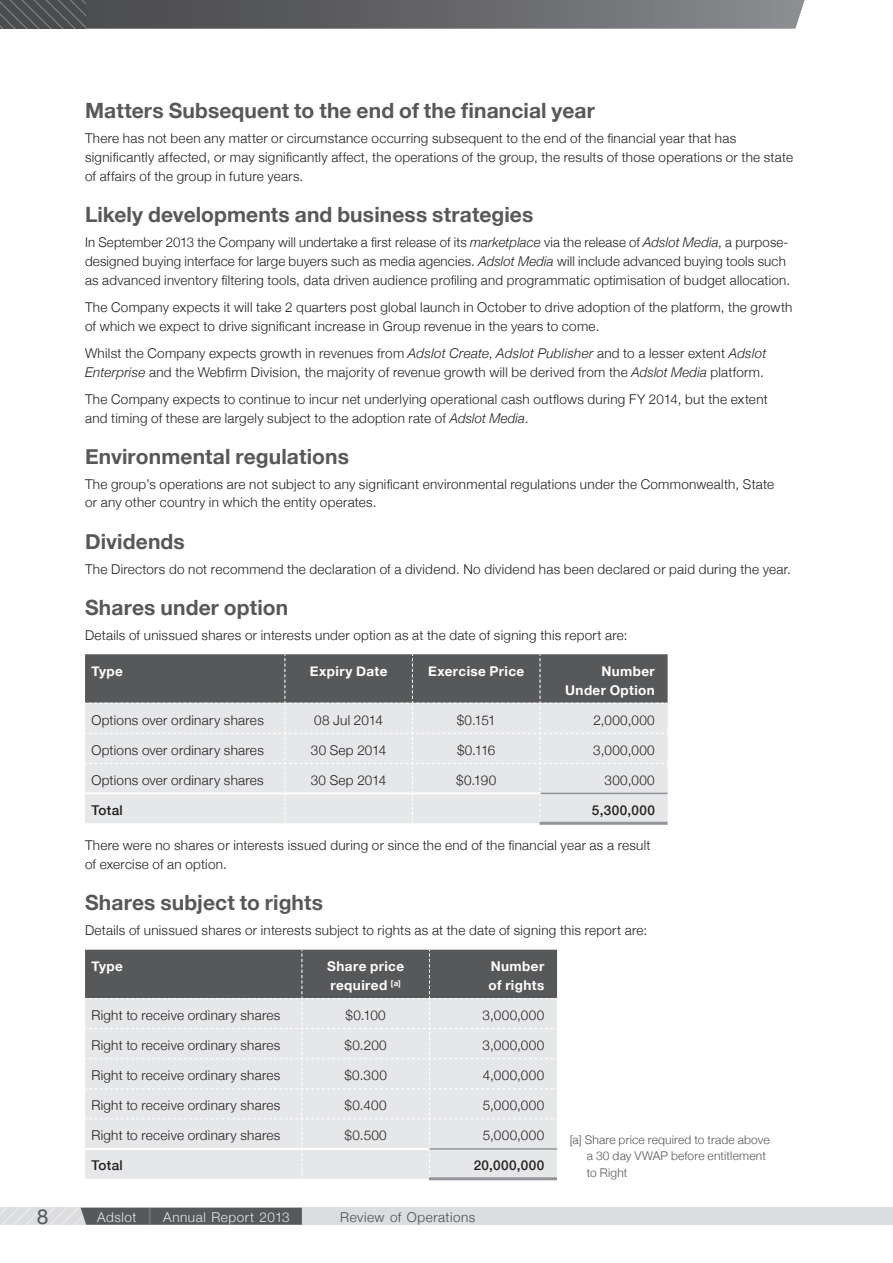
<style>
.page{position:relative;width:893px;height:1263px;background:#fff}
.page>*{position:absolute;margin:0;border:0;box-sizing:border-box;transform-origin:0 0}
.t1{font:700 21px "Helvetica Neue";letter-spacing:.005em;color:#57585a}
.t2{font:21px "Helvetica Neue";color:#57585a}
.t3{font:300 13.5px/18.8px "Helvetica Neue";letter-spacing:.02em;color:#231f20}
.t4{font:700 13.5px/18.8px "Helvetica Neue";letter-spacing:.03em;color:#fff}
.t5{font:500 13.5px "Helvetica Neue";letter-spacing:.03em;color:#231f20}
.t6{font:300 13.5px "Helvetica Neue";letter-spacing:.04em;color:#e6e7e9}
.t7{font:300 13.5px "Helvetica Neue";letter-spacing:.04em;color:#4b4c4d}
.t8{font:300 12px/16.5px "Helvetica Neue";letter-spacing:.015em;color:#57585a}
.s1{font-style:italic}
.s2{font-size:16.95px;color:#939598}
</style>
<div class="page">
<div style="left:0;top:1208px;width:893px;height:17px;background:#dcdddf"></div>
<svg style="left:0;top:1208px;width:302px;height:17px"></svg>
<hr style="left:539px;top:822px;width:129px;height:3px;background:#939598">
<svg style="left:85px;top:654px;width:583px;height:169px;background:#bdbec0"></svg>
<hr style="left:541px;top:793px;width:127px;height:1px;background:#939598">
<hr style="left:429px;top:1177px;width:128px;height:3px;background:#939598">
<svg style="left:85px;top:950px;width:472px;height:229px;background:#c8c9cb"></svg>
<hr style="left:429px;top:1148px;width:128px;height:2px;background:#939598">
<svg style="left:0;top:0;width:805px;height:29px;background:#666769"></svg>
<h1 class="t1" style="left:85px;top:92px;width:511px">Matters Subsequent to the end of the financial year</h1>
<p class="t3" style="left:85px;top:128px;width:709px">There has not been any matter or circumstance occurring subsequent to the end of the financial year that has significantly affected, or may significantly affect, the operations of the group, the results of those operations or the state of affairs of the group in future years.</p>
<h1 class="t1" style="left:85px;top:195px;width:450px">Likely developments and business strategies</h1>
<p class="t3" style="left:85px;top:232px;width:707px">In September 2013 the Company will undertake a first release of its <span class="s1">marketplace</span> via the release of <span class="s1">Adslot Media</span>, a purpose&shy;designed buying interface for large buyers such as media agencies. <span class="s1">Adslot Media</span> will include advanced buying tools such as advanced inventory filtering tools, data driven audience profiling and programmatic optimisation of budget allocation.</p>
<p class="t3" style="left:85px;top:297px;width:709px">The Company expects it will take 2 quarters post global launch in October to drive adoption of the platform, the growth of which we expect to drive significant increase in Group revenue in the years to come.</p>
<p class="t3" style="left:85px;top:343px;width:683px">Whilst the Company expects growth in revenues from <span class="s1">Adslot Create</span>, <span class="s1">Adslot Publisher</span> and to a lesser extent <span class="s1">Adslot<br>Enterprise</span> and the Webfirm Division, the majority of revenue growth will be derived from the <span class="s1">Adslot Media</span> platform.</p>
<p class="t3" style="left:85px;top:389px;width:684px">The Company expects to continue to incur net underlying operational cash outflows during FY 2014, but the extent and timing of these are largely subject to the adoption rate of <span class="s1">Adslot Media</span>.</p>
<h1 class="t1" style="left:85px;top:437px;width:265px">Environmental regulations</h1>
<p class="t3" style="left:85px;top:474px;width:690px">The group’s operations are not subject to any significant environmental regulations under the Commonwealth, State or any other country in which the entity operates.</p>
<h1 class="t1" style="left:85px;top:522px;width:101px">Dividends</h1>
<p class="t3" style="left:85px;top:559px;width:707px">The Directors do not recommend the declaration of a dividend. No dividend has been declared or paid during the year.</p>
<h1 class="t1" style="left:85px;top:588px;width:205px">Shares under option</h1>
<p class="t3" style="left:85px;top:625px;width:544px">Details of unissued shares or interests under option as at the date of signing this report are:</p>
<p class="t4" style="left:91px;top:661px;width:33px">Type</p>
<p class="t4" style="left:310px;top:661px;width:79px">Expiry Date</p>
<p class="t4" style="left:428px;top:661px;width:98px">Exercise Price</p>
<p class="t4" style="left:565px;top:661px;width:91px;text-align:right">Number<br>Under Option</p>
<p class="t3" style="left:91px;top:710px;width:174px">Options over ordinary shares</p>
<p class="t3" style="left:314px;top:710px;width:70px">08 Jul 2014</p>
<p class="t3" style="left:457px;top:710px;width:40px">$0.151</p>
<p class="t3" style="left:593px;top:710px;width:63px">2,000,000</p>
<p class="t3" style="left:91px;top:740px;width:174px">Options over ordinary shares</p>
<p class="t3" style="left:311px;top:740px;width:77px">30 Sep 2014</p>
<p class="t3" style="left:457px;top:740px;width:40px">$0.116</p>
<p class="t3" style="left:593px;top:740px;width:63px">3,000,000</p>
<p class="t3" style="left:91px;top:770px;width:174px">Options over ordinary shares</p>
<p class="t3" style="left:311px;top:770px;width:77px">30 Sep 2014</p>
<p class="t3" style="left:456px;top:770px;width:42px">$0.190</p>
<p class="t3" style="left:605px;top:770px;width:52px">300,000</p>
<p class="t5" style="left:91px;top:799px;width:33px">Total</p>
<p class="t5" style="left:592px;top:799px;width:64px">5,300,000</p>
<p class="t3" style="left:85px;top:835px;width:567px">There were no shares or interests issued during or since the end of the financial year as a result of exercise of an option.</p>
<h1 class="t1" style="left:85px;top:883px;width:240px">Shares subject to rights</h1>
<p class="t3" style="left:85px;top:920px;width:564px">Details of unissued shares or interests subject to rights as at the date of signing this report are:</p>
<p class="t4" style="left:91px;top:956px;width:33px">Type</p>
<p class="t4" style="left:327px;top:956px;width:78px">Share price required <sup>[a]</sup></p>
<p class="t4" style="left:489px;top:956px;width:57px">Number of rights</p>
<p class="t3" style="left:91px;top:1005px;width:190px">Right to receive ordinary shares</p>
<p class="t3" style="left:346px;top:1005px;width:42px">$0.100</p>
<p class="t3" style="left:483px;top:1005px;width:63px">3,000,000</p>
<p class="t3" style="left:91px;top:1035px;width:190px">Right to receive ordinary shares</p>
<p class="t3" style="left:345px;top:1035px;width:44px">$0.200</p>
<p class="t3" style="left:483px;top:1035px;width:63px">3,000,000</p>
<p class="t3" style="left:91px;top:1065px;width:190px">Right to receive ordinary shares</p>
<p class="t3" style="left:344px;top:1065px;width:44px">$0.300</p>
<p class="t3" style="left:483px;top:1065px;width:63px">4,000,000</p>
<p class="t3" style="left:91px;top:1095px;width:190px">Right to receive ordinary shares</p>
<p class="t3" style="left:345px;top:1095px;width:44px">$0.400</p>
<p class="t3" style="left:483px;top:1095px;width:63px">5,000,000</p>
<p class="t3" style="left:91px;top:1125px;width:190px">Right to receive ordinary shares</p>
<p class="t3" style="left:345px;top:1125px;width:44px">$0.500</p>
<p class="t3" style="left:483px;top:1125px;width:63px">5,000,000</p>
<p class="t5" style="left:91px;top:1155px;width:33px">Total</p>
<p class="t5" style="left:474px;top:1155px;width:72px">20,000,000</p>
<h1 class="t2" style="left:37px;top:1199px;width:13px">8</h1>
<p class="t6" style="left:97px;top:1206px;width:194px">Adslot <span class="s2">|</span> Annual Report 2013</p>
<p class="t7" style="left:340px;top:1206px;width:137px">Review of Operations</p>
<p class="t8" style="left:587px;top:1130px;width:184px;text-indent:-17px">[a] Share price required to trade above a 30 day VWAP before entitlement to Right</p>
</div>
